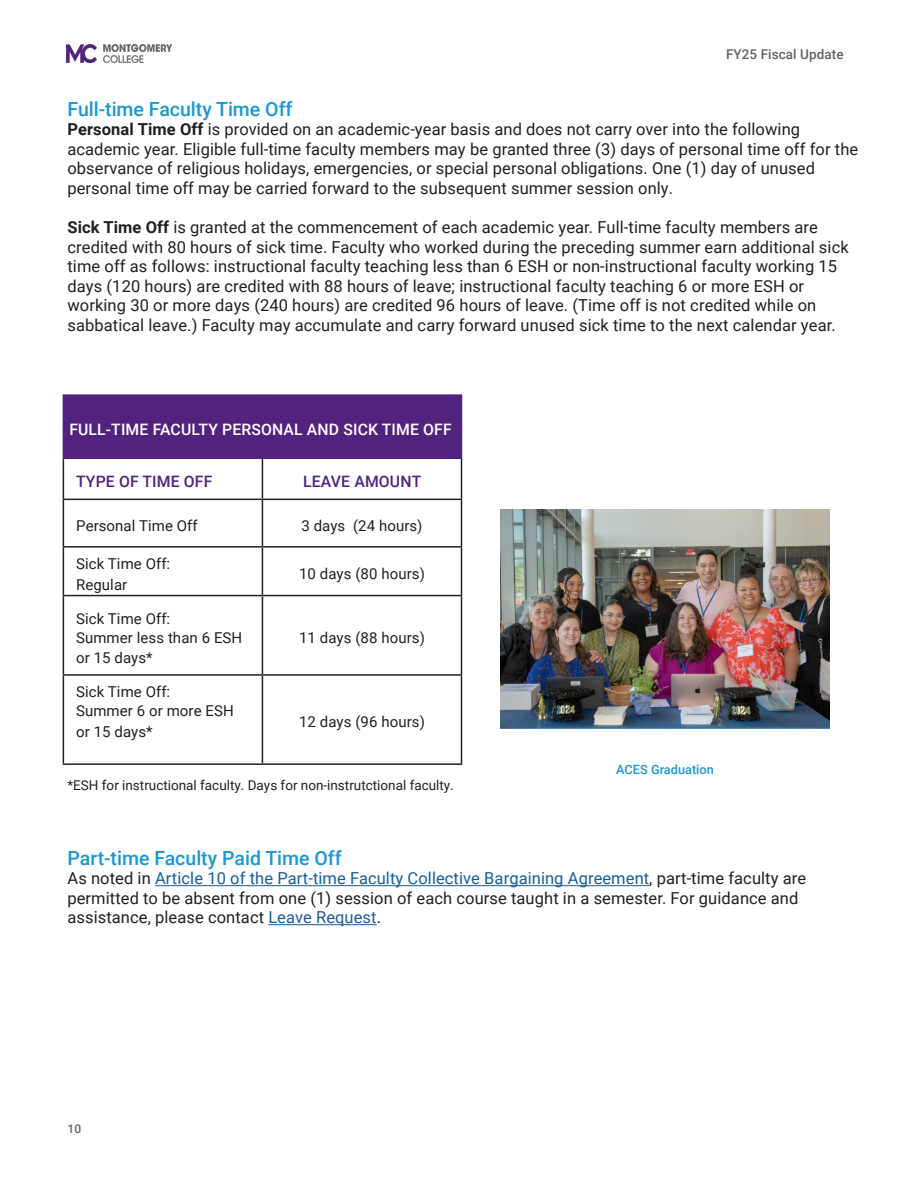
<style>
.page{position:relative;width:918px;height:1188px;background:#fff}
.page>*{position:absolute;margin:0;border:0;box-sizing:border-box;transform-origin:0 0}
.t1{font:500 19.5px "Roboto";color:#1a98d6}
.t2{font:16.5px/19.5px "Roboto";letter-spacing:.005em;color:#231f20}
.t3{font:500 15.75px "Roboto";letter-spacing:.01em;color:#fff}
.t4{font:500 15.75px "Roboto";letter-spacing:.01em;color:#52227f}
.t5{font:15px/19.5px "Roboto";letter-spacing:.005em;color:#231f20}
.t6{font:13.5px "Roboto";color:#231f20}
.t7{font:500 13.5px "Roboto";letter-spacing:.005em;color:#636366}
.t8{font:500 12.75px "Roboto";color:#1a98d6}
.t9{font:500 12px "Roboto";color:#636366}
.s1{font-weight:700}
.s2{color:#175d9e}
</style>
<div class="page">
<img style="left:67px;top:45px;width:104px;height:17px">
<div style="left:63px;top:395px;width:398px;height:63px;background:#52227f"></div>
<hr style="left:63px;top:459px;width:1px;height:40px;background:#231f20">
<hr style="left:262px;top:459px;width:1px;height:40px;background:#231f20">
<hr style="left:461px;top:459px;width:1px;height:40px;background:#231f20">
<hr style="left:63px;top:499px;width:199px;height:1px;background:#231f20">
<hr style="left:63px;top:500px;width:1px;height:46px;background:#231f20">
<hr style="left:262px;top:499px;width:200px;height:1px;background:#231f20">
<hr style="left:262px;top:500px;width:1px;height:46px;background:#231f20">
<hr style="left:461px;top:500px;width:1px;height:46px;background:#231f20">
<hr style="left:63px;top:546px;width:199px;height:2px;background:#231f20">
<hr style="left:63px;top:548px;width:1px;height:47px;background:#231f20">
<hr style="left:262px;top:546px;width:200px;height:2px;background:#231f20">
<hr style="left:262px;top:548px;width:1px;height:47px;background:#231f20">
<hr style="left:461px;top:548px;width:1px;height:47px;background:#231f20">
<hr style="left:63px;top:595px;width:199px;height:1px;background:#231f20">
<hr style="left:63px;top:596px;width:1px;height:78px;background:#231f20">
<hr style="left:262px;top:595px;width:200px;height:1px;background:#231f20">
<hr style="left:262px;top:596px;width:1px;height:78px;background:#231f20">
<hr style="left:461px;top:596px;width:1px;height:78px;background:#231f20">
<hr style="left:63px;top:674px;width:199px;height:2px;background:#231f20">
<hr style="left:63px;top:676px;width:1px;height:87px;background:#231f20">
<hr style="left:262px;top:674px;width:200px;height:2px;background:#231f20">
<hr style="left:262px;top:676px;width:1px;height:87px;background:#231f20">
<hr style="left:461px;top:676px;width:1px;height:87px;background:#231f20">
<hr style="left:63px;top:763px;width:199px;height:2px;background:#231f20">
<hr style="left:262px;top:763px;width:200px;height:2px;background:#231f20">
<hr style="left:63px;top:394px;width:199px;height:2px;background:#52227f">
<hr style="left:262px;top:394px;width:200px;height:2px;background:#52227f">
<hr style="left:461px;top:396px;width:1px;height:62px;background:#52227f">
<hr style="left:63px;top:458px;width:199px;height:1px;background:#52227f">
<hr style="left:262px;top:458px;width:200px;height:1px;background:#52227f">
<hr style="left:155px;top:885px;width:494px;height:1px;background:#175d9e">
<hr style="left:268px;top:924px;width:109px;height:1px;background:#175d9e">
<img style="left:501px;top:509px;width:328px;height:219px">
<p class="t7" style="left:726px;top:45px;width:119px">FY25 Fiscal Update</p>
<p class="t1" style="left:68px;top:95px;width:227px">Full-time Faculty Time Off</p>
<p class="t2" style="left:67px;top:119px;width:792px"><span class="s1">Personal Time Off</span> is provided on an academic-year basis and does not carry over into the following academic year. Eligible full-time faculty members may be granted three (3) days of personal time off for the</p>
<p class="t2" style="left:67px;top:158px;width:749px">observance of religious holidays, emergencies, or special personal obligations. One (1) day of unused personal time off may be carried forward to the subsequent summer session only.</p>
<p class="t2" style="left:68px;top:217px;width:783px"><span class="s1">Sick Time Off</span> is granted at the commencement of each academic year. Full-time faculty members are credited with 80 hours of sick time. Faculty who worked during the preceding summer earn additional sick time off as follows: instructional faculty teaching less than 6 ESH or non-instructional faculty working 15 days (120 hours) are credited with 88 hours of leave; instructional faculty teaching 6 or more ESH or working 30 or more days (240 hours) are credited 96 hours of leave. (Time off is not credited while on sabbatical leave.) Faculty may accumulate and carry forward unused sick time to the next calendar year.</p>
<p class="t3" style="left:69px;top:418px;width:384px">FULL-TIME FACULTY PERSONAL AND SICK TIME OFF</p>
<p class="t4" style="left:76px;top:470px;width:138px">TYPE OF TIME OFF</p>
<p class="t4" style="left:303px;top:470px;width:120px">LEAVE AMOUNT</p>
<p class="t5" style="left:76px;top:515px;width:123px">Personal Time Off</p>
<p class="t5" style="left:301px;top:515px;width:123px">3 days (24 hours)</p>
<p class="t5" style="left:76px;top:552px;width:96px;line-height:21px">Sick Time Off:<br>Regular</p>
<p class="t5" style="left:299px;top:563px;width:127px">10 days (80 hours)</p>
<p class="t5" style="left:76px;top:608px;width:96px">Sick Time Off:</p>
<p class="t5" style="left:76px;top:627px;width:168px">Summer less than 6 ESH or 15 days*</p>
<p class="t5" style="left:299px;top:627px;width:127px">11 days (88 hours)</p>
<p class="t5" style="left:76px;top:681px;width:159px">Sick Time Off:<br>Summer 6 or more ESH</p>
<p class="t5" style="left:76px;top:722px;width:78px">or 15 days*</p>
<p class="t5" style="left:299px;top:712px;width:127px">12 days (96 hours)</p>
<p class="t6" style="left:68px;top:776px;width:388px">*ESH for instructional faculty. Days for non-instrutctional faculty.</p>
<p class="t8" style="left:616px;top:760px;width:99px">ACES Graduation</p>
<p class="t1" style="left:68px;top:844px;width:276px">Part-time Faculty Paid Time Off</p>
<p class="t2" style="left:68px;top:868px;width:740px">As noted in <span class="s2">Article 10 of the Part-time Faculty Collective Bargaining Agreement</span>, part-time faculty are permitted to be absent from one (1) session of each course taught in a semester. For guidance and assistance, please contact <span class="s2">Leave Request</span>.</p>
<p class="t9" style="left:68px;top:1120px;width:15px">10</p>
</div>
